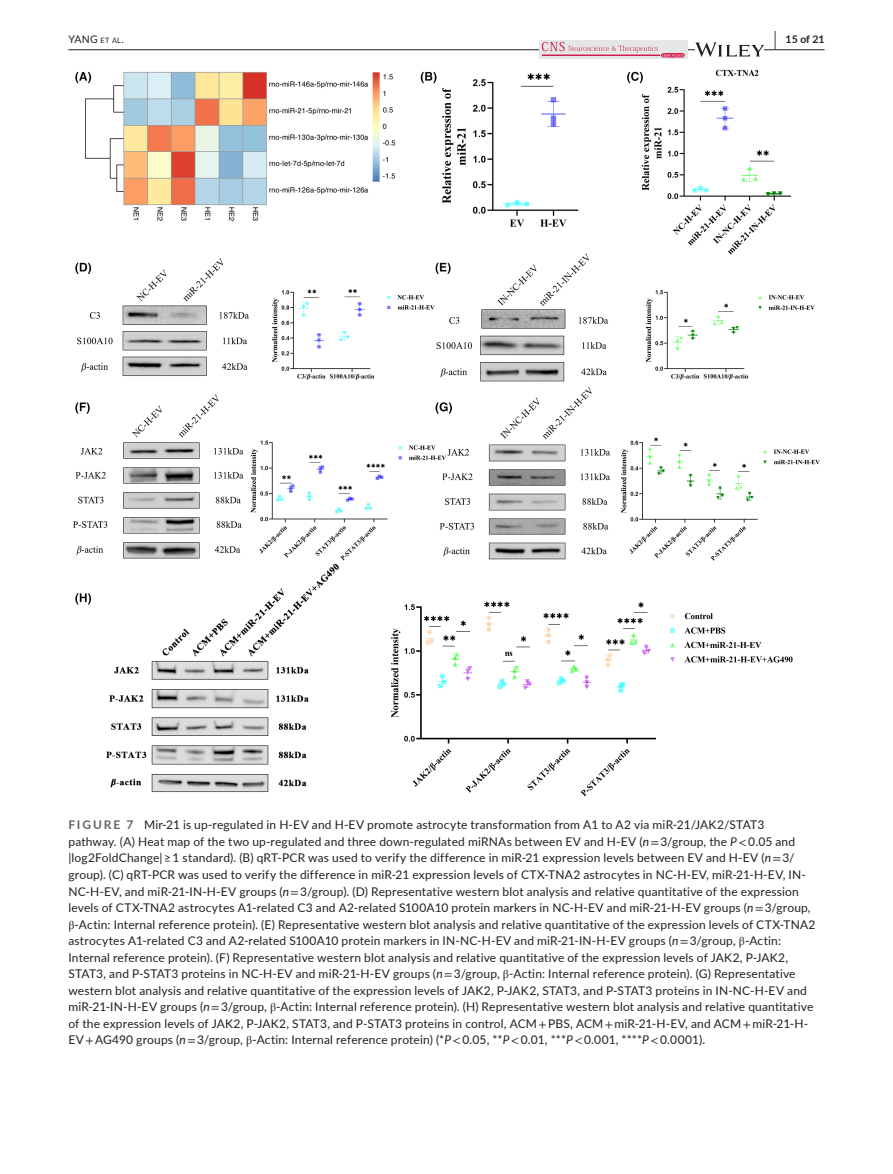
<style>
.page{position:relative;width:893px;height:1174px;background:#fff}
.page>*{position:absolute;margin:0;border:0;box-sizing:border-box;transform-origin:0 0}
.t1{font:12px/16.5px "Lato";letter-spacing:.015em;color:#231f20}
.t2{font:10.5px "Lato";color:#231f20}
.t3{font:700 10.5px "Lato";color:#231f20}
.s1{font-size:7.35px}
.s2{font-size:19.5px}
.s3{font-weight:700;color:#636366}
.s4{font-style:italic}
.s5{font-family:"STIX"}
</style>
<div class="page">
<hr style="left:68px;top:49px;width:756px;height:1px;background:#231f20">
<div style="left:539px;top:40px;width:149px;height:19px;background:#e5e6e6"></div>
<svg style="left:542px;top:42px;width:142px;height:15px"></svg>
<svg style="left:695px;top:42px;width:69px;height:15px"></svg>
<img style="left:73px;top:69px;width:747px;height:728px">
<p class="t2" style="left:68px;top:31px;width:57px">YANG <span class="s1">et al</span>.</p>
<p class="t3" style="left:774px;top:31px;width:52px"><span class="s2">|</span> 15 of 21</p>
<p class="t1" style="left:68px;top:816px;width:749px"><span class="s3">FIGURE 7</span> Mir-21 is up-regulated in H-EV and H-EV promote astrocyte transformation from A1 to A2 via miR-21/JAK2/STAT3<br>pathway. (A) Heat map of the two up-regulated and three down-regulated miRNAs between EV and H-EV (<span class="s4">n</span><span class="s5">=</span> 3/group, the <span class="s4">P</span><span class="s5">&lt;</span> 0.05 and |log2FoldChange| ≥ 1 standard). (B) qRT-PCR was used to verify the difference in miR-21 expression levels between EV and H-EV (<span class="s4">n</span><span class="s5">=</span> 3/ group). (C) qRT-PCR was used to verify the difference in miR-21 expression levels of CTX-TNA2 astrocytes in NC-H-EV, miR-21-H-EV, IN-NC-H-EV, and miR-21-IN-H-EV groups (<span class="s4">n</span><span class="s5">=</span> 3/group). (D) Representative western blot analysis and relative quantitative of the expression levels of CTX-TNA2 astrocytes A1-related C3 and A2-related S100A10 protein markers in NC-H-EV and miR-21-H-EV groups (<span class="s4">n</span><span class="s5">=</span> 3/group, <span class="s5">β</span>-Actin: Internal reference protein). (E) Representative western blot analysis and relative quantitative of the expression levels of CTX-TNA2 astrocytes A1-related C3 and A2-related S100A10 protein markers in IN-NC-H-EV and miR-21-IN-H-EV groups (<span class="s4">n</span><span class="s5">=</span> 3/group, <span class="s5">β</span>-Actin:<br>Internal reference protein). (F) Representative western blot analysis and relative quantitative of the expression levels of JAK2, P-JAK2, STAT3, and P-STAT3 proteins in NC-H-EV and miR-21-H-EV groups (<span class="s4">n</span><span class="s5">=</span> 3/group, <span class="s5">β</span>-Actin: Internal reference protein). (G) Representative western blot analysis and relative quantitative of the expression levels of JAK2, P-JAK2, STAT3, and P-STAT3 proteins in IN-NC-H-EV and miR-21-IN-H-EV groups (<span class="s4">n</span><span class="s5">=</span> 3/group, <span class="s5">β</span>-Actin: Internal reference protein). (H) Representative western blot analysis and relative quantitative of the expression levels of JAK2, P-JAK2, STAT3, and P-STAT3 proteins in control, ACM <span class="s5">+</span> PBS, ACM <span class="s5">+</span> miR-21-H-EV, and ACM <span class="s5">+</span> miR-21-H-EV <span class="s5">+</span> AG490 groups (<span class="s4">n</span><span class="s5">=</span> 3/group, <span class="s5">β</span>-Actin: Internal reference protein) (*<span class="s4">P</span><span class="s5">&lt;</span> 0.05, **<span class="s4">P</span><span class="s5">&lt;</span> 0.01, ***<span class="s4">P</span><span class="s5">&lt;</span> 0.001, ****<span class="s4">P</span><span class="s5">&lt;</span> 0.0001).</p>
</div>
